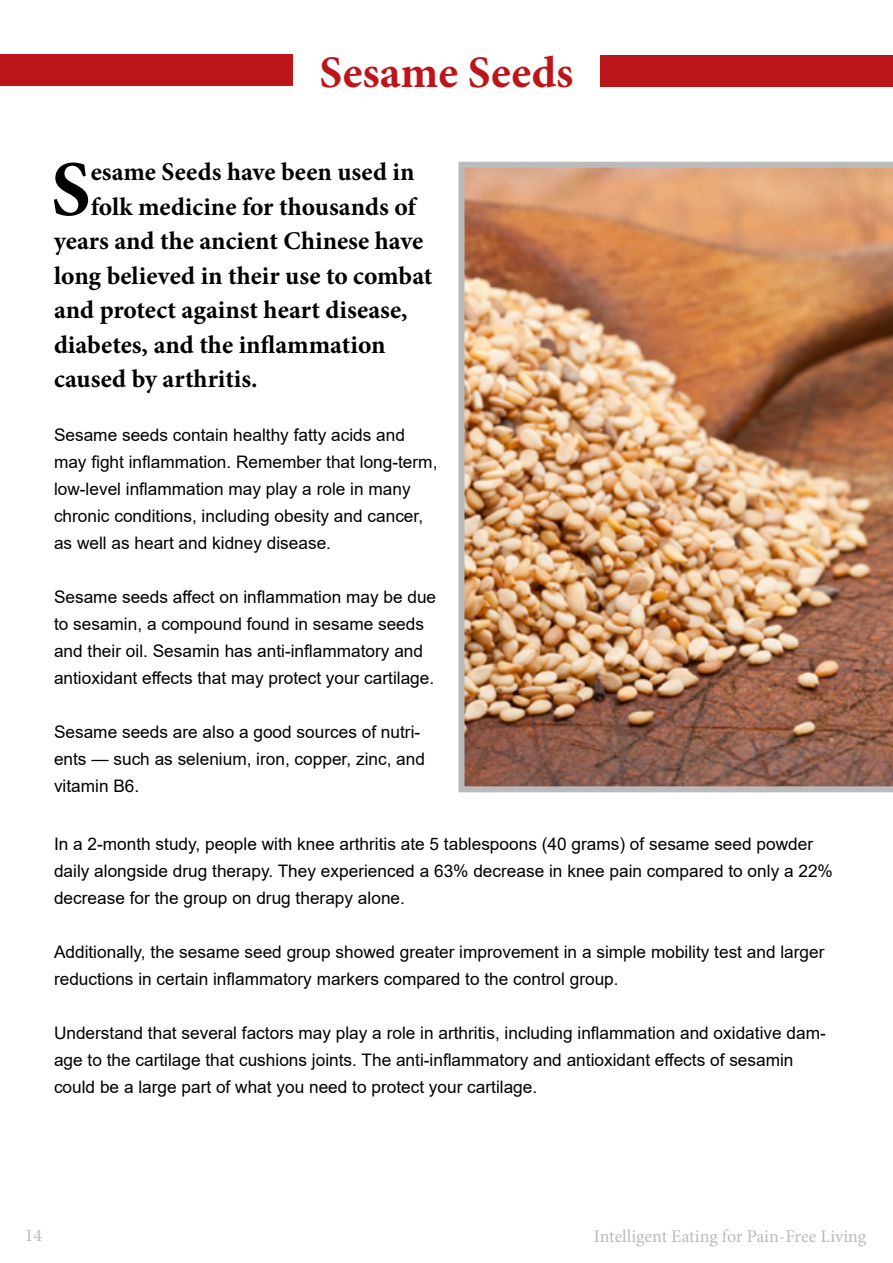
<style>
.page{position:relative;width:893px;height:1263px;background:#fff}
.page>*{position:absolute;margin:0;border:0;box-sizing:border-box;transform-origin:0 0}
.t1{font:700 78.6px "Minion Pro";color:#000}
.t2{font:700 45px "Minion Pro";letter-spacing:.005em;color:#bc161a}
.t3{font:700 25.5px "Minion Pro";color:#000}
.t4{font:18px "Minion Pro";letter-spacing:-.005em;color:#bbb}
.t5{font:17.25px/27px "Arial";color:#000}
</style>
<div class="page">
<img style="left:458px;top:162px;width:435px;height:630px">
<div style="left:0;top:54px;width:293px;height:31px;background:#bc161a"></div>
<div style="left:600px;top:56px;width:293px;height:31px;background:#bc161a"></div>
<h2 class="t2" style="left:319px;top:41px;width:256px">Sesame Seeds</h2>
<h1 class="t1" style="left:51px;top:134px;width:41px">S</h1>
<h3 class="t3" style="left:91px;top:154px;width:325px">esame Seeds have been used in</h3>
<h3 class="t3" style="left:91px;top:189px;width:327px">folk medicine for thousands of</h3>
<h3 class="t3" style="left:54px;top:223px;width:371px">years and the ancient Chinese have</h3>
<h3 class="t3" style="left:54px;top:258px;width:380px">long believed in their use to combat</h3>
<h3 class="t3" style="left:54px;top:292px;width:355px">and protect against heart disease,</h3>
<h3 class="t3" style="left:54px;top:327px;width:333px">diabetes, and the inflammation</h3>
<h3 class="t3" style="left:54px;top:361px;width:205px">caused by arthritis.</h3>
<p class="t5" style="left:54px;top:422px;width:385px">Sesame seeds contain healthy fatty acids and may fight inflammation. Remember that long-term, low-level inflammation may play a role in many chronic conditions, including obesity and cancer, as well as heart and kidney disease.</p>
<p class="t5" style="left:54px;top:584px;width:384px">Sesame seeds affect on inflammation may be due to sesamin, a compound found in sesame seeds and their oil. Sesamin has anti-inflammatory and antioxidant effects that may protect your cartilage.</p>
<p class="t5" style="left:54px;top:719px;width:373px">Sesame seeds are also a good sources of nutri&shy;ents — such as selenium, iron, copper, zinc, and vitamin B6.</p>
<p class="t5" style="left:54px;top:830px;width:780px">In a 2-month study, people with knee arthritis ate 5 tablespoons (40 grams) of sesame seed powder daily alongside drug therapy. They experienced a 63% decrease in knee pain compared to only a 22% decrease for the group on drug therapy alone.</p>
<p class="t5" style="left:54px;top:938px;width:772px">Additionally, the sesame seed group showed greater improvement in a simple mobility test and larger reductions in certain inflammatory markers compared to the control group.</p>
<p class="t5" style="left:54px;top:1019px;width:773px">Understand that several factors may play a role in arthritis, including inflammation and oxidative dam&shy;age to the cartilage that cushions joints. The anti-inflammatory and antioxidant effects of sesamin could be a large part of what you need to protect your cartilage.</p>
<p class="t4" style="left:25px;top:1223px;width:19px">14</p>
<p class="t4" style="left:594px;top:1224px;width:274px">Intelligent Eating for Pain-Free Living</p>
</div>
